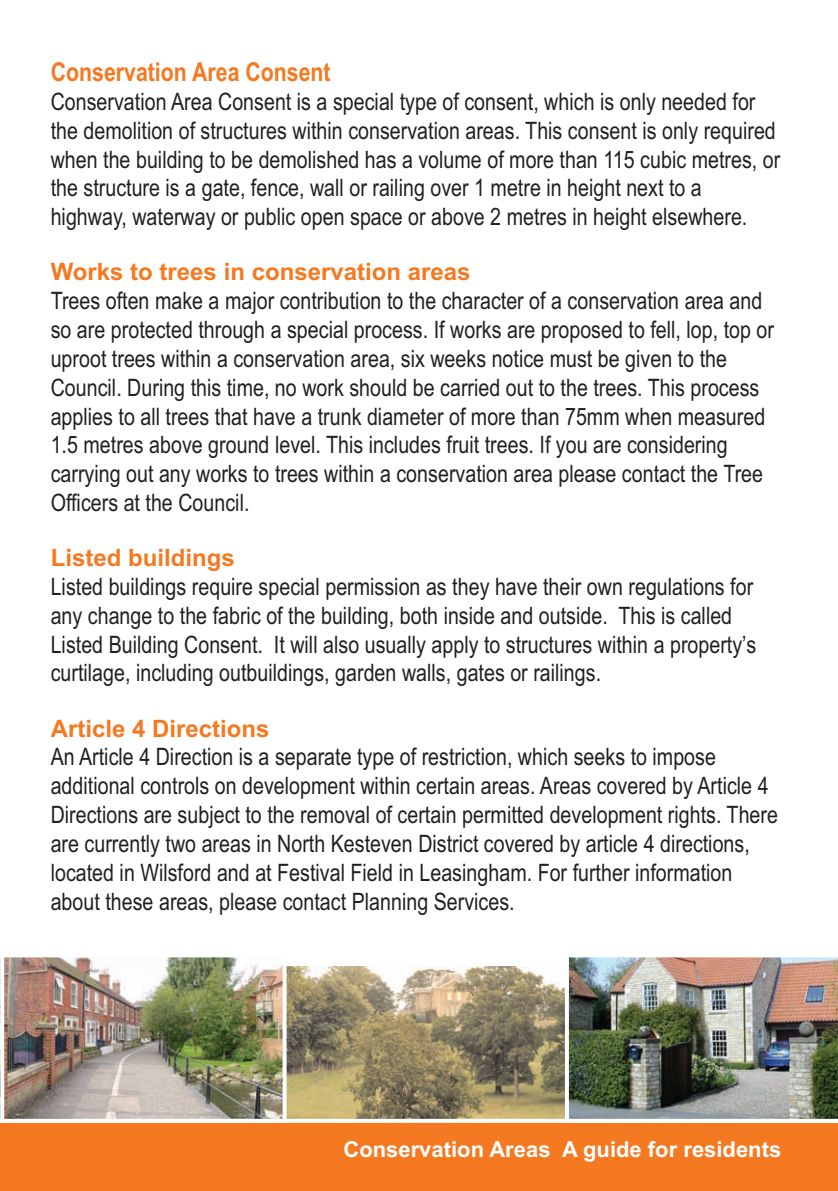
<style>
.page{position:relative;width:838px;height:1191px;background:#fff}
.page>*{position:absolute;margin:0;border:0;box-sizing:border-box;transform-origin:0 0}
.t1{font:700 26px "Arial Narrow";color:#f47921}
.t2{font:24px/28.8px "Arial Narrow";color:#231f20}
.t3{font:700 24px "Arial";color:#f47921}
.t4{font:700 22px "Arial";color:#fff}
</style>
<div class="page">
<div style="left:0;top:1119px;width:838px;height:72px;background:#f47921"></div>
<img style="left:4px;top:957px;width:279px;height:161px">
<img style="left:287px;top:966px;width:278px;height:152px">
<img style="left:569px;top:957px;width:269px;height:161px">
<svg style="left:0;top:957px;width:1px;height:161px"></svg>
<svg style="left:286px;top:966px;width:1px;height:152px"></svg>
<svg style="left:568px;top:958px;width:1px;height:143px"></svg>
<svg style="left:0;top:1118px;width:838px;height:4px;background:#ebeae6"></svg>
<p class="t1" style="left:51px;top:57px;width:281px">Conservation Area Consent</p>
<p class="t2" style="left:51px;top:87px;width:731px">Conservation Area Consent is a special type of consent, which is only needed for the demolition of structures within conservation areas. This consent is only required when the building to be demolished has a volume of more than 115 cubic metres, or the structure is a gate, fence, wall or railing over 1 metre in height next to a highway, waterway or public open space or above 2 metres in height elsewhere.</p>
<p class="t3" style="left:51px;top:258px;width:421px">Works to trees in conservation areas</p>
<p class="t2" style="left:51px;top:286px;width:725px">Trees often make a major contribution to the character of a conservation area and so are protected through a special process. If works are proposed to fell, lop, top or uproot trees within a conservation area, six weeks notice must be given to the Council. During this time, no work should be carried out to the trees. This process applies to all trees that have a trunk diameter of more than 75mm when measured 1.5 metres above ground level. This includes fruit trees. If you are considering carrying out any works to trees within a conservation area please contact the Tree Officers at the Council.</p>
<p class="t3" style="left:51px;top:544px;width:186px">Listed buildings</p>
<p class="t2" style="left:51px;top:572px;width:707px">Listed buildings require special permission as they have their own regulations for any change to the fabric of the building, both inside and outside. This is called Listed Building Consent. It will also usually apply to structures within a property’s curtilage, including outbuildings, garden walls, gates or railings.</p>
<p class="t3" style="left:51px;top:714px;width:220px">Article 4 Directions</p>
<p class="t2" style="left:51px;top:742px;width:729px">An Article 4 Direction is a separate type of restriction, which seeks to impose additional controls on development within certain areas. Areas covered by Article 4<br>Directions are subject to the removal of certain permitted development rights. There are currently two areas in North Kesteven District covered by article 4 directions, located in Wilsford and at Festival Field in Leasingham. For further information about these areas, please contact Planning Services.</p>
<p class="t4" style="left:343px;top:1136px;width:439px">Conservation Areas A guide for residents</p>
</div>
